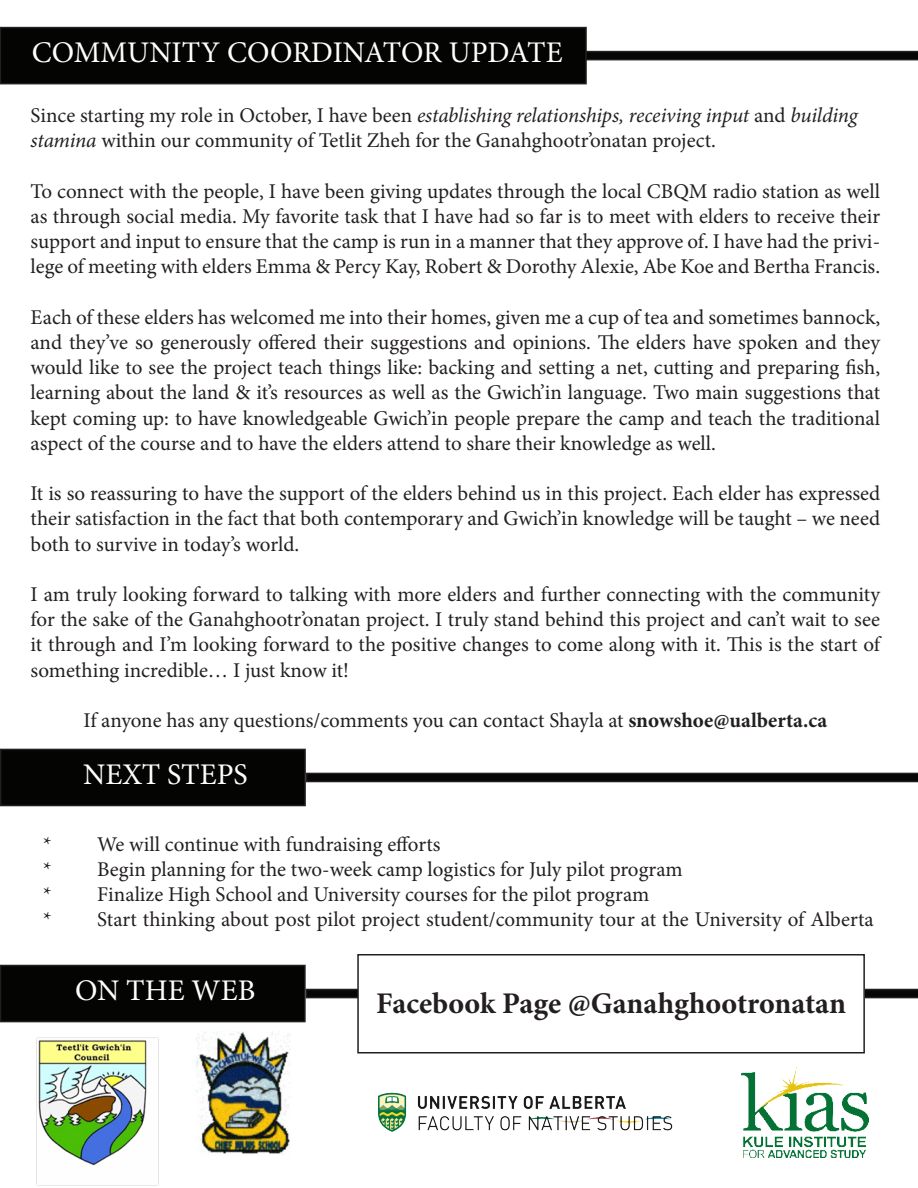
<style>
.page{position:relative;width:918px;height:1188px;background:#fff}
.page>*{position:absolute;margin:0;border:0;box-sizing:border-box;transform-origin:0 0}
.t1{font:30px "Minion Pro";color:#fff}
.t2{font:700 30px "Minion Pro";color:#231f20}
.t3{font:21px/25.2px "Minion Pro";letter-spacing:-.005em;color:#231f20;text-align:justify}
.t4{font:italic 21px "Minion Pro";letter-spacing:-.015em;color:#231f20}
.s1{font-style:normal}
.s2{font-style:italic}
.s3{font-weight:700}
</style>
<div class="page">
<svg style="left:587px;top:51px;width:331px;height:9px;background:#0c0c0c"></svg>
<div style="left:0;top:28px;width:586px;height:56px;background:#040503"></div>
<div style="left:0;top:27px;width:587px;height:57px;border:2px solid #231f20"></div>
<div style="left:1px;top:749px;width:304px;height:57px;background:#040503"></div>
<div style="left:0;top:749px;width:306px;height:57px;border:2px solid #231f20"></div>
<svg style="left:306px;top:773px;width:612px;height:9px;background:#0c0c0c"></svg>
<div style="left:0;top:965px;width:305px;height:57px;background:#040503"></div>
<div style="left:0;top:965px;width:306px;height:57px;border:2px solid #231f20"></div>
<svg style="left:306px;top:989px;width:612px;height:9px"></svg>
<div style="left:358px;top:955px;width:506px;height:98px;background:#fff"></div>
<div style="left:357px;top:954px;width:508px;height:100px;border:2px solid #231f20"></div>
<img style="left:36px;top:1037px;width:122px;height:149px">
<img style="left:742px;top:1067px;width:127px;height:91px">
<img style="left:378px;top:1092px;width:295px;height:40px">
<img style="left:196px;top:1031px;width:95px;height:124px">
<p class="t1" style="left:32px;top:32px;width:533px">COMMUNITY COORDINATOR UPDATE</p>
<p class="t4" style="left:31px;top:101px;width:829px"><span class="s1">Since starting my role in October, I have been</span> establishing relationships, receiving input <span class="s1">and</span> building</p>
<p class="t3" style="left:31px;top:128px;width:687px"><span class="s2">stamina</span> within our community of Tetlit Zheh for the Ganahghootr’onatan project.</p>
<p class="t3" style="left:31px;top:179px;width:851px">To connect with the people, I have been giving updates through the local CBQM radio station as well as through social media. My favorite task that I have had so far is to meet with elders to receive their support and input to ensure that the camp is run in a manner that they approve of. I have had the privi&shy;lege of meeting with elders Emma &amp; Percy Kay, Robert &amp; Dorothy Alexie, Abe Koe and Bertha Francis.</p>
<p class="t3" style="left:31px;top:305px;width:851px">Each of these elders has welcomed me into their homes, given me a cup of tea and sometimes bannock, and they’ve so generously offered their suggestions and opinions. The elders have spoken and they would like to see the project teach things like: backing and setting a net, cutting and preparing fish, learning about the land &amp; it’s resources as well as the Gwich’in language. Two main suggestions that kept coming up: to have knowledgeable Gwich’in people prepare the camp and teach the traditional aspect of the course and to have the elders attend to share their knowledge as well.</p>
<p class="t3" style="left:31px;top:481px;width:851px">It is so reassuring to have the support of the elders behind us in this project. Each elder has expressed their satisfaction in the fact that both contemporary and Gwich’in knowledge will be taught – we need both to survive in today’s world.</p>
<p class="t3" style="left:31px;top:582px;width:851px">I am truly looking forward to talking with more elders and further connecting with the community for the sake of the Ganahghootr’onatan project. I truly stand behind this project and can’t wait to see it through and I’m looking forward to the positive changes to come along with it. This is the start of something incredible… I just know it!</p>
<p class="t3" style="left:84px;top:708px;width:745px">If anyone has any questions/comments you can contact Shayla at <span class="s3">snowshoe@ualberta.ca</span></p>
<p class="t1" style="left:83px;top:754px;width:166px">NEXT STEPS</p>
<p class="t3" style="left:43px;top:831px;width:399px">* We will continue with fundraising efforts</p>
<p class="t3" style="left:43px;top:857px;width:641px">* Begin planning for the two-week camp logistics for July pilot program</p>
<p class="t3" style="left:43px;top:882px;width:608px">* Finalize High School and University courses for the pilot program</p>
<p class="t3" style="left:43px;top:907px;width:832px">* Start thinking about post pilot project student/community tour at the University of Alberta</p>
<p class="t1" style="left:75px;top:970px;width:182px">ON THE WEB</p>
<p class="t2" style="left:376px;top:983px;width:471px">Facebook Page @Ganahghootronatan</p>
</div>
